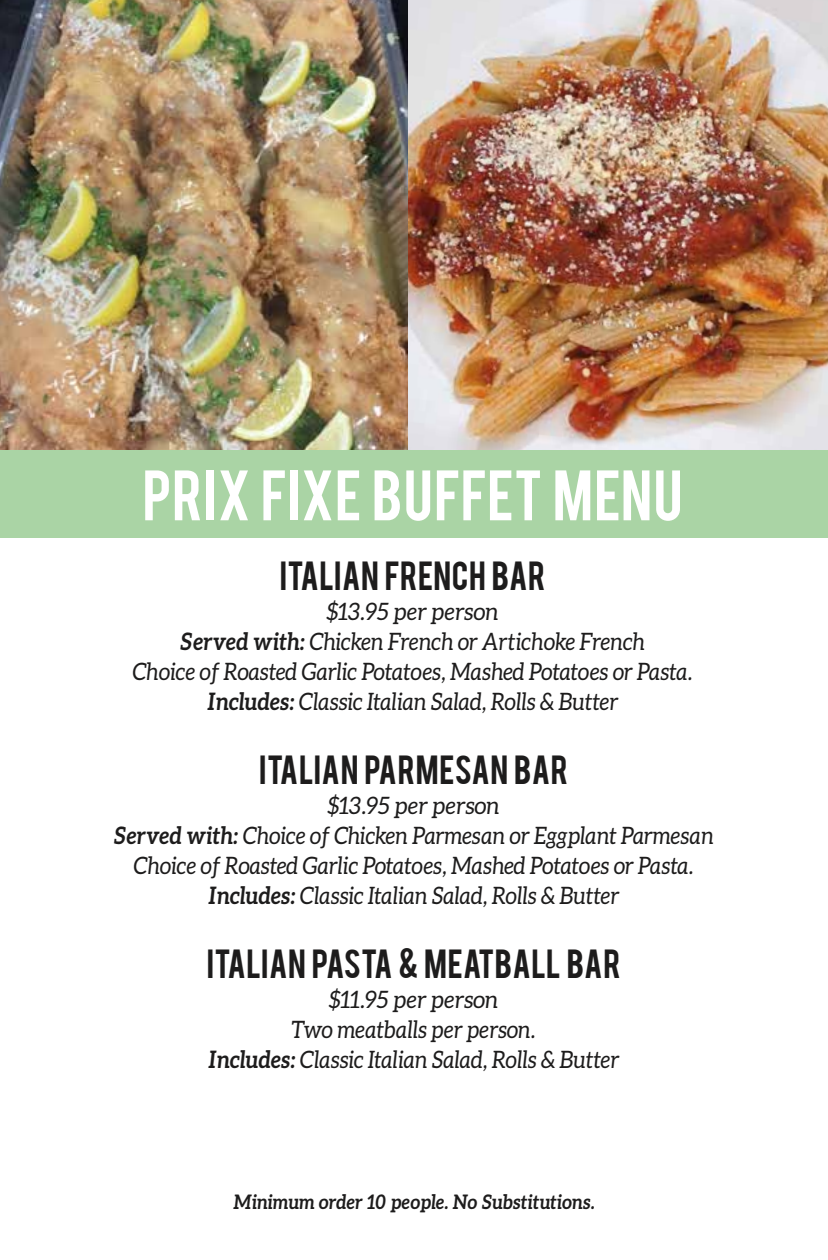
<style>
.page{position:relative;width:828px;height:1260px;background:#fff}
.page>*{position:absolute;margin:0;border:0;box-sizing:border-box;transform-origin:0 0}
.t1{font:56px "Bebas";letter-spacing:.02em;color:#fff}
.t2{font:32px "Bebas";letter-spacing:.015em;color:#1d1c1c}
.t3{font:italic 24px/30px "Aleo";color:#1d1c1c;text-align:center;scale:.95 1}
.t4{font:italic 700 20px "Aleo";color:#1d1c1c;scale:.9 1}
.s1{font-weight:700}
</style>
<div class="page">
<img style="left:0;top:0;width:408px;height:450px">
<img style="left:408px;top:0;width:420px;height:450px">
<div style="left:0;top:450px;width:828px;height:87px;background:#aad4a5"></div>
<h1 class="t1" style="left:143px;top:455px;width:541px">PRIX FIXE BUFFET MENU</h1>
<h2 class="t2" style="left:280px;top:552px;width:267px">ITALIAN FRENCH BAR</h2>
<p class="t3" style="left:133px;top:596px;width:591px">$13.95 per person<br><span class="s1">Served with:</span> Chicken French or Artichoke French<br>Choice of Roasted Garlic Potatoes, Mashed Potatoes or Pasta.<br><span class="s1">Includes:</span> Classic Italian Salad, Rolls &amp; Butter</p>
<h2 class="t2" style="left:259px;top:747px;width:310px">ITALIAN PARMESAN BAR</h2>
<p class="t3" style="left:114px;top:790px;width:633px">$13.95 per person<br><span class="s1">Served with:</span> Choice of Chicken Parmesan or Eggplant Parmesan Choice of Roasted Garlic Potatoes, Mashed Potatoes or Pasta.<br><span class="s1">Includes:</span> Classic Italian Salad, Rolls &amp; Butter</p>
<h2 class="t2" style="left:207px;top:941px;width:415px">ITALIAN PASTA &amp; MEATBALL BAR</h2>
<p class="t3" style="left:208px;top:984px;width:434px">$11.95 per person<br>Two meatballs per person.<br><span class="s1">Includes:</span> Classic Italian Salad, Rolls &amp; Butter</p>
<p class="t4" style="left:233px;top:1190px;width:403px">Minimum order 10 people. No Substitutions.</p>
</div>
